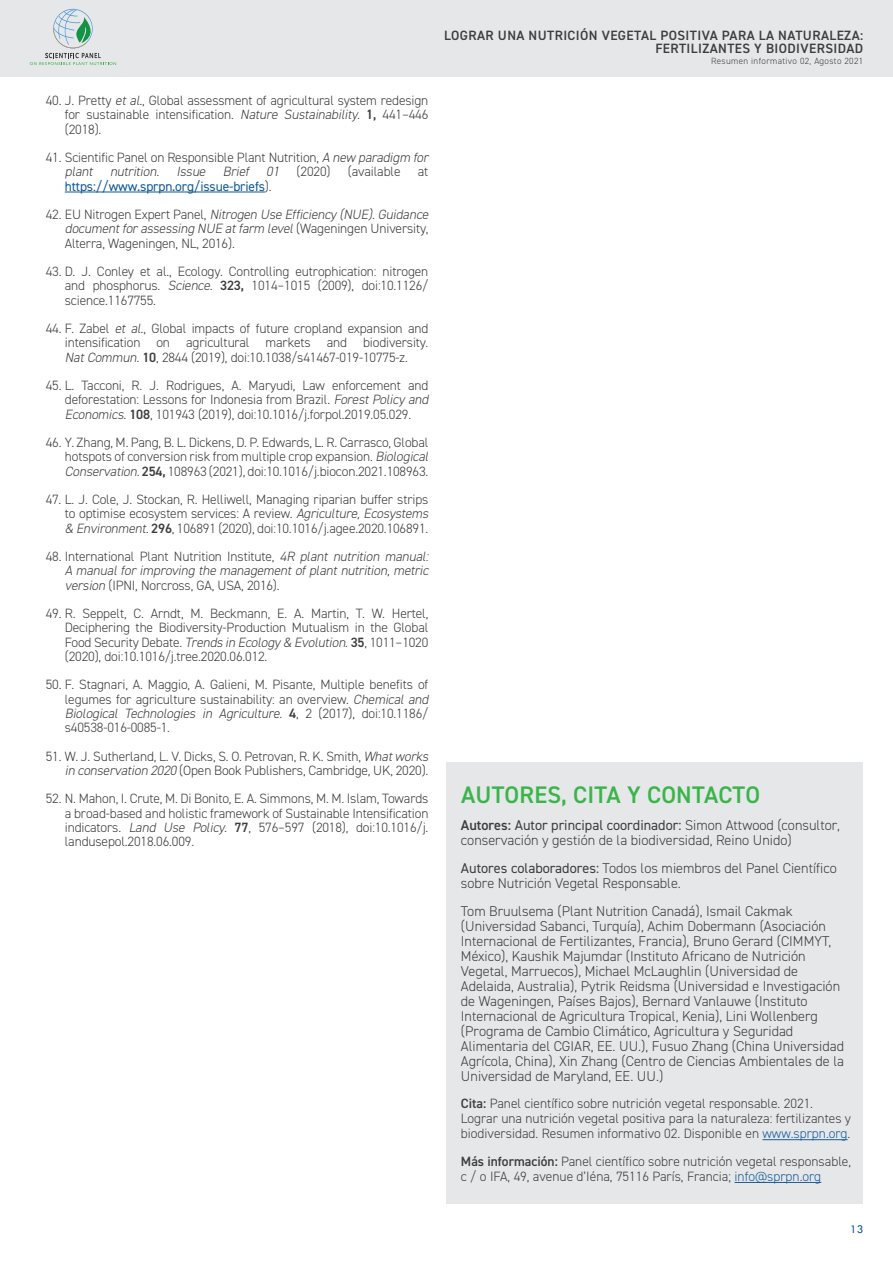
<style>
.page{position:relative;width:893px;height:1263px;background:#fff}
.page>*{position:absolute;margin:0;border:0;box-sizing:border-box;transform-origin:0 0}
.Big_Heading{font:600 24px "DIN2014";letter-spacing:.01em;color:#3ab54a}
.Body{font:300 14.25px/15px "DIN2014";color:#3e3e3f}
.Body-2{font:300 13.5px/14.2px "DIN2014";letter-spacing:-.01em;color:#3e3e3f}
.t1{font:italic 300 13.5px/14.2px "DIN2014";color:#3e3e3f;text-align:justify}
.t2{font:600 13.5px/13.5px "DIN2014";letter-spacing:.03em;color:#3e3e3f;text-align:right}
.t3{font:13.5px "DIN2014";letter-spacing:-.01em;color:#105997}
.t4{font:12px "Tw Cen";color:#105997}
.t5{font:300 9px "DIN2014";letter-spacing:.04em;color:#3e3e3f}
.s1{font-style:italic}
.s2{font-weight:600}
.s3{font-weight:300;color:#3e3e3f}
.s4{font-style:normal}
.s5{font-weight:400}
.s6{color:#175d9e}
</style>
<div class="page">
<div style="left:0;top:0;width:893px;height:77px;background:#e6e7e9"></div>
<svg style="left:30px;top:9px;width:86px;height:56px"></svg>
<div style="left:446px;top:762px;width:417px;height:441px;background:#e6e7e9"></div>
<hr style="left:65px;top:192px;width:200px;height:1px;background:#105997">
<hr style="left:762px;top:1139px;width:85px;height:1px;background:#175d9e">
<hr style="left:735px;top:1182px;width:86px;height:1px;background:#175d9e">
<p class="t2" style="left:444px;top:28px;width:420px">LOGRAR UNA NUTRICIÓN VEGETAL POSITIVA PARA LA NATURALEZA:<br>FERTILIZANTES Y BIODIVERSIDAD</p>
<p class="t5" style="left:711px;top:55px;width:154px">Resumen informativo 02, Agosto 2021</p>
<p class="Body-2" style="left:65px;top:93px;width:365px;text-align:justify;text-indent:-19px">40. J. Pretty <span class="s1">et al.</span>, Global assessment of agricultural system redesign for sustainable intensification. <span class="s1">Nature Sustainability.</span> <span class="s2">1,</span> 441–446 (2018).</p>
<p class="Body-2" style="left:65px;top:150px;width:368px;text-indent:-19px">41. Scientific Panel on Responsible Plant Nutrition, <span class="s1">A new paradigm for plant nutrition. Issue Brief 01</span> ( 2 0 2 0 )</p>
<p class="Body-2" style="left:348px;top:165px;width:54px">(available</p>
<p class="Body-2" style="left:418px;top:165px;width:12px">at</p>
<p class="t3" style="left:65px;top:178px;width:208px">https://www.sprpn.org/issue-briefs<span class="s3">).</span></p>
<p class="Body-2" style="left:65px;top:207px;width:368px;text-indent:-19px">4 2 . E U N i t ro g e n Ex p e rt Pa n e l , <span class="s1">Nitrogen Use Efficiency (NUE).Guidance documentforassessing NUE atfarm level</span>(Wa g e n i n g e n U n i ve rs i ty,<br>Alterra, Wageningen, NL, 2016).</p>
<p class="Body-2" style="left:65px;top:264px;width:365px;text-align:justify;text-indent:-19px">43. D. J. Conley et al., Ecology. Controlling eutrophication: nitrogen and phosphorus. <span class="s1">Science.</span> <span class="s2">323,</span> 1014–1015 (2009), doi:10.1126/ science.1167755.</p>
<p class="Body-2" style="left:65px;top:321px;width:365px;text-align:justify;text-indent:-19px">44. F. Zabel <span class="s1">et al.</span>, Global impacts of future cropland expansion and intensification on agricultural markets and biodiversity.<br><span class="s1">NatCommun.</span><span class="s2">10</span>, 2844 (2019), doi:10.1038/s41467-019-10775-z.</p>
<p class="Body-2" style="left:65px;top:378px;width:368px;text-indent:-19px">45. L. Tacconi, R. J. Rodrigues, A. Maryudi, Law enforcement and deforestation: Lessons for Indonesia from Brazil. <span class="s1">ForestPolicy and<br>Economics.</span><span class="s2">108</span>, 101943 (2019), doi:10.1016/j.forpol.2019.05.029.</p>
<p class="Body-2" style="left:65px;top:435px;width:368px;text-indent:-19px">46. Y. Zhang, M. Pang, B. L. Dickens, D. P. Edwards, L. R. Carrasco, Global hotspots of conversion risk from multiple crop expansion. <span class="s1">Biological<br>Conservation.</span><span class="s2">254,</span> 108963 (2021), doi:10.1016/j.biocon.2021.108963.</p>
<p class="Body-2" style="left:65px;top:492px;width:368px;text-indent:-19px">47. L. J. Cole, J. Stockan, R. Helliwell, Managing riparian buffer strips to optimise ecosystem services: A review. <span class="s1">Agriculture, Ecosystems &amp; Environment.</span><span class="s2">296</span>, 106891 (2020), doi:10.1016/j.agee.2020.106891.</p>
<p class="t1" style="left:65px;top:549px;width:368px;text-indent:-19px"><span class="s4">48. International Plant Nutrition Institute,</span> 4R plant nutrition manual:<br>A manualforimproving the managementofplantnutrition,metric version <span class="s4">(IPNI, Norcross, GA, USA, 2016).</span></p>
<p class="Body-2" style="left:65px;top:606px;width:365px;text-align:justify;text-indent:-19px">49. R. Seppelt, C. Arndt, M. Beckmann, E. A. Martin, T. W. Hertel, Deciphering the Biodiversity-Production Mutualism in the Global Food Security Debate. <span class="s1">Trends in Ecology &amp; Evolution</span>. <span class="s2">35</span>, 1011–1020 (2020), doi:10.1016/j.tree.2020.06.012.</p>
<p class="Body-2" style="left:65px;top:678px;width:368px;text-indent:-19px">50. F. Stagnari, A. Maggio, A. Galieni, M. Pisante, Multiple benefits of legumes for agriculture sustainability: an overview. <span class="s1">Chemical and Biological Technologies in Agriculture</span>. <span class="s2">4</span> , 2 ( 2 0 1 7 ) , d o i : 1 0 . 1 1 8 6 / s40538-016-0085-1.</p>
<p class="Body-2" style="left:46px;top:749px;width:387px;text-align:right">51. W. J. Sutherland, L. V. Dicks, S. O. Petrovan, R. K. Smith, <span class="s1">Whatworks in conservation 2020</span> (Open Book Publishers, Cambridge, UK, 2020).</p>
<p class="Body-2" style="left:65px;top:792px;width:365px;text-align:justify;text-indent:-19px">52. N. Mahon, I. Crute, M. Di Bonito, E. A. Simmons, M. M. Islam, Towards a broad-based and holistic framework of Sustainable Intensification indicators. <span class="s1">Land Use Policy.</span> <span class="s2">77</span>, 576–597 (2018), doi:10.1016/j. landusepol.2018.06.009.</p>
<p class="Big_Heading" style="left:461px;top:779px;width:300px">AUTORES, CITA Y CONTACTO</p>
<p class="Body" style="left:461px;top:818px;width:380px"><span class="s2">Autores:</span> <span class="s5">Autor principal coordinador:</span> Simon Attwood (consultor, conservación y gestión de la biodiversidad, Reino Unido)</p>
<p class="Body" style="left:461px;top:860px;width:377px"><span class="s5">Autores colaboradores:</span> Todos los miembros del Panel Científico sobre Nutrición Vegetal Responsable.</p>
<p class="Body" style="left:461px;top:903px;width:385px">Tom Bruulsema (Plant Nutrition Canadá), Ismail Cakmak (Universidad Sabanci, Turquía), Achim Dobermann (Asociación Internacional de Fertilizantes, Francia), Bruno Gerard (CIMMYT, México), Kaushik Majumdar (Instituto Africano de Nutrición Vegetal, Marruecos), Michael McLaughlin (Universidad de Adelaida, Australia), Pytrik Reidsma (Universidad e Investigación de Wageningen, Países Bajos), Bernard Vanlauwe (Instituto Internacional de Agricultura Tropical, Kenia), Lini Wollenberg (Programa de Cambio Climático, Agricultura y Seguridad Alimentaria del CGIAR, EE. UU.), Fusuo Zhang (China Universidad Agrícola, China), Xin Zhang (Centro de Ciencias Ambientales de la Universidad de Maryland, EE. UU.)</p>
<p class="Body-2" style="left:461px;top:1096px;width:392px;line-height:15px"><span class="s2">Cita:</span> Panel científico sobre nutrición vegetal responsable. 2021.<br>Lograr una nutrición vegetal positiva para la naturaleza: fertilizantes y biodiversidad. Resumen informativo 02. Disponible en <span class="s6">www.sprpn.org</span>.</p>
<p class="Body-2" style="left:461px;top:1154px;width:392px;line-height:15px"><span class="s2">Más información:</span> Panel científico sobre nutrición vegetal responsable, c / o IFA, 49, avenue d’Iéna, 75116 París, Francia; <span class="s6">info@sprpn.org</span></p>
<p class="t4" style="left:850px;top:1222px;width:15px">13</p>
</div>
